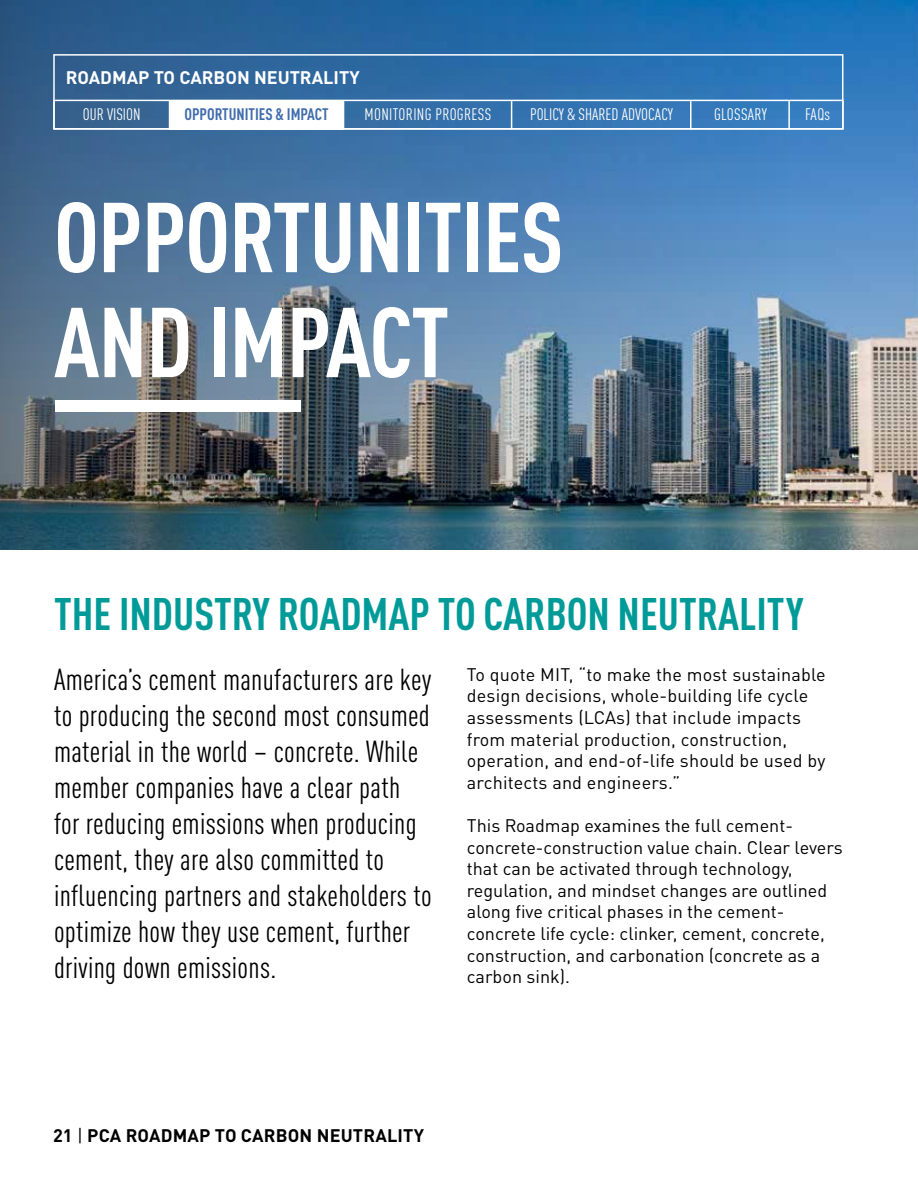
<style>
.page{position:relative;width:918px;height:1188px;background:#fff}
.page>*{position:absolute;margin:0;border:0;box-sizing:border-box;transform-origin:0 0}
.t1{font:700 condensed 97.5px/105px "DIN Pro";letter-spacing:-.01em;color:#fff}
.t2{font:700 condensed 45px "DIN Pro";color:#009b98}
.t3{font:condensed 30px/36px "DIN Pro";letter-spacing:.01em;color:#000}
.t4{font:18px/21.6px "DIN Pro";color:#000}
.t5{font:700 18px "DIN Pro";letter-spacing:.01em;color:#000}
.t6{font:700 18px "DIN Pro";color:#fff}
.t7{font:condensed 16.5px "DIN Pro";letter-spacing:.005em;color:#fff}
.t8{font:700 condensed 16.5px "DIN Pro";color:#416dae}
.s1{font-weight:400}
</style>
<div class="page">
<img style="left:0;top:0;width:918px;height:550px">
<div style="left:56px;top:400px;width:246px;height:12px;background:#fff"></div>
<div style="left:53px;top:54px;width:790px;height:76px;border:2px solid #fff"></div>
<div style="left:169px;top:101px;width:174px;height:29px;background:#fff"></div>
<div style="left:53px;top:100px;width:791px;height:30px;border:2px solid #fff"></div>
<hr style="left:343px;top:100px;width:1px;height:30px;background:#fff">
<hr style="left:511px;top:100px;width:1px;height:30px;background:#fff">
<hr style="left:169px;top:100px;width:1px;height:30px;background:#fff">
<hr style="left:690px;top:100px;width:2px;height:30px;background:#fff">
<hr style="left:788px;top:100px;width:2px;height:30px;background:#fff">
<p class="t6" style="left:66px;top:63px;width:296px">ROADMAP TO CARBON NEUTRALITY</p>
<p class="t7" style="left:83px;top:102px;width:59px">OUR VISION</p>
<p class="t8" style="left:184px;top:102px;width:146px">OPPORTUNITIES &amp; IMPACT</p>
<p class="t7" style="left:365px;top:102px;width:128px">MONITORING PROGRESS</p>
<p class="t7" style="left:530px;top:102px;width:144px">POLICY &amp; SHARED ADVOCACY</p>
<p class="t7" style="left:714px;top:102px;width:54px">GLOSSARY</p>
<p class="t7" style="left:805px;top:102px;width:26px">FAQs</p>
<h1 class="t1" style="left:54px;top:177px;width:511px">OPPORTUNITIES<br>AND IMPACT</h1>
<h2 class="t2" style="left:54px;top:580px;width:751px">THE INDUSTRY ROADMAP TO CARBON NEUTRALITY</h2>
<p class="t3" style="left:54px;top:659px;width:379px">America’s cement manufacturers are key to producing the second most consumed material in the world – concrete. While member companies have a clear path for reducing emissions when producing cement, they are also committed to influencing partners and stakeholders to optimize how they use cement, further driving down emissions.</p>
<p class="t4" style="left:467px;top:662px;width:360px">To quote MIT, “to make the most sustainable design decisions, whole-building life cycle assessments (LCAs) that include impacts from material production, construction, operation, and end-of-life should be used by architects and engineers.”</p>
<p class="t4" style="left:467px;top:813px;width:377px">This Roadmap examines the full cement&shy;concrete-construction value chain. Clear levers that can be activated through technology, regulation, and mindset changes are outlined along five critical phases in the cement&shy;concrete life cycle: clinker, cement, concrete, construction, and carbonation (concrete as a carbon sink).</p>
<p class="t5" style="left:53px;top:1120px;width:373px">21 <span class="s1">|</span> PCA ROADMAP TO CARBON NEUTRALITY</p>
</div>
